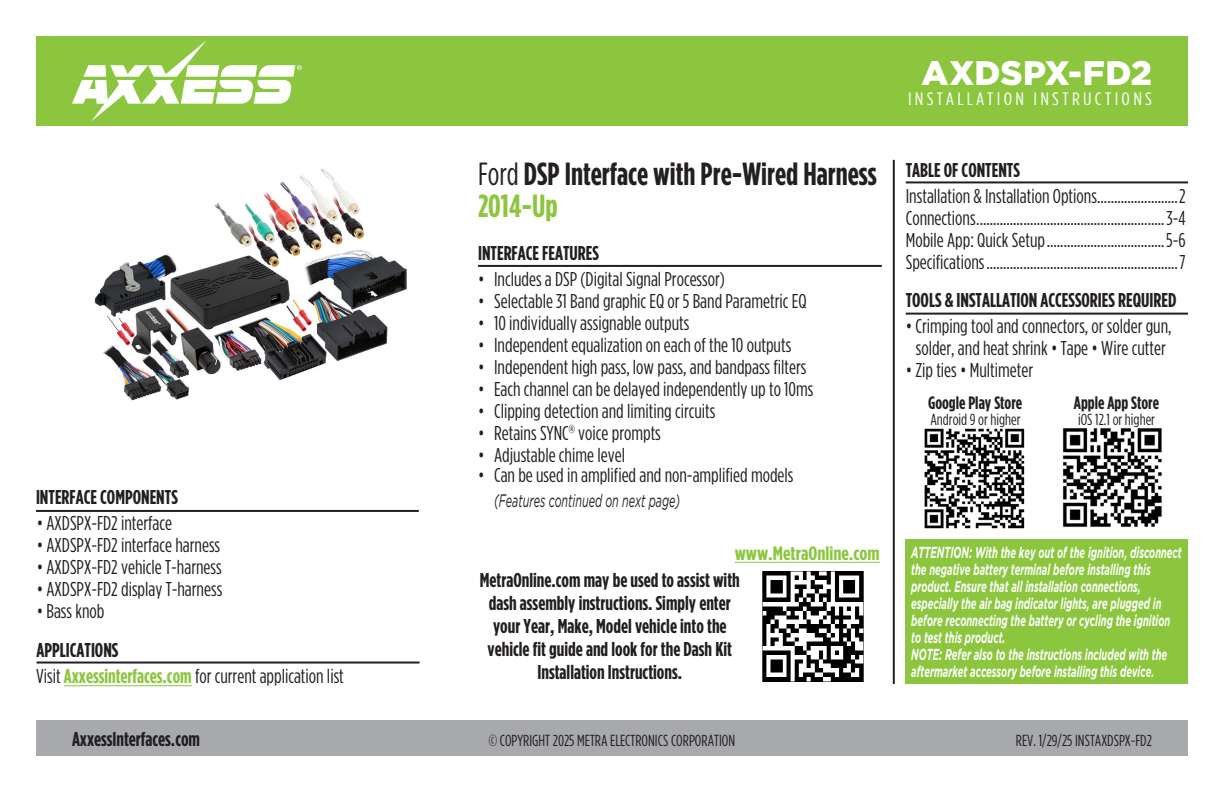
<style>
.page{position:relative;width:1224px;height:792px;background:#fff}
.page>*{position:absolute;margin:0;border:0;box-sizing:border-box;transform-origin:0 0}
.t1{font:900 34px "Gotham";color:#fff}
.t2{font:700 32px/32px "Gotham Condensed";color:#231f20}
.t3{font:20px/22px "Gotham Condensed";color:#231f20;text-align:justify}
.t4{font:700 20px/23px "Gotham Condensed";color:#231f20;text-align:center}
.t5{font:700 19.2px "Gotham Condensed";color:#8bc63e;scale:1.1 1}
.t6{font:italic 18px "Gotham";color:#231f20;scale:.6 1}
.t7{font:700 18px "Gotham Condensed";color:#231f20}
.t8{font:18px "Gotham Condensed";letter-spacing:.16em;color:#fff;scale:1.14 1}
.t9{font:16px "Gotham Condensed";color:#231f20}
.t10{font:italic 700 15.6px/17px "Gotham";color:#fff;scale:.6 1}
.s1{font-weight:700}
.s2{font-weight:700;color:#8bc63e}
.s3{font-weight:400}
.s4{color:#8bc63e}
.s5{font-size:16px}
</style>
<div class="page">
<div style="left:36px;top:720px;width:1152px;height:36px;background:#a8a9ad"></div>
<hr style="left:893px;top:160px;width:2px;height:524px;background:#231f20">
<div style="left:36px;top:36px;width:1152px;height:90px;background:#8bc63e"></div>
<svg style="left:72px;top:40px;width:230px;height:82px"></svg>
<hr style="left:478px;top:265px;width:404px;height:2px;background:#231f20">
<hr style="left:36px;top:510px;width:383px;height:2px;background:#231f20">
<hr style="left:906px;top:181px;width:282px;height:2px;background:#231f20">
<hr style="left:37px;top:662px;width:383px;height:2px;background:#231f20">
<hr style="left:64px;top:685px;width:128px;height:1px;background:#8bc63e">
<img style="left:762px;top:571px;width:102px;height:111px">
<hr style="left:735px;top:562px;width:145px;height:1px;background:#8bc63e">
<hr style="left:906px;top:313px;width:282px;height:2px;background:#231f20">
<div style="left:906px;top:539px;width:282px;height:144px;background:#8bc63e"></div>
<img style="left:924px;top:428px;width:101px;height:101px">
<img style="left:1062px;top:428px;width:100px;height:99px">
<img style="left:94px;top:168px;width:313px;height:233px">
<p class="t4" style="left:36px;top:485px;width:143px">INTERFACE COMPONENTS</p>
<p class="t3" style="left:37px;top:512px;width:137px">• AXDSPX-FD2 interface</p>
<p class="t3" style="left:37px;top:534px;width:185px">• AXDSPX-FD2 interface harness</p>
<p class="t3" style="left:37px;top:556px;width:187px">• AXDSPX-FD2 vehicle T-harness</p>
<p class="t3" style="left:37px;top:578px;width:187px">• AXDSPX-FD2 display T-harness</p>
<p class="t3" style="left:37px;top:600px;width:69px">• Bass knob</p>
<p class="t3" style="left:36px;top:637px;width:309px;line-height:26.2px"><span class="s1">APPLICATIONS<br></span>Visit <span class="s2">Axxessinterfaces.com</span> for current application list</p>
<h2 class="t2" style="left:478px;top:157px;width:400px"><span class="s3">Ford</span> DSP Interface with Pre-Wired Harness<br><span class="s4">2014-Up</span></h2>
<p class="t4" style="left:478px;top:241px;width:122px">INTERFACE FEATURES</p>
<p class="t3" style="left:478px;top:267px;width:248px">• Includes a DSP (Digital Signal Processor)</p>
<p class="t3" style="left:478px;top:289px;width:330px">• Selectable 31 Band graphic EQ or 5 Band Parametric EQ</p>
<p class="t3" style="left:478px;top:311px;width:213px">• 10 individually assignable outputs</p>
<p class="t3" style="left:478px;top:333px;width:315px">• Independent equalization on each of the 10 outputs</p>
<p class="t3" style="left:478px;top:355px;width:330px">• Independent high pass, low pass, and bandpass filters</p>
<p class="t3" style="left:478px;top:377px;width:337px">• Each channel can be delayed independently up to 10ms</p>
<p class="t3" style="left:478px;top:399px;width:239px">• Clipping detection and limiting circuits</p>
<p class="t3" style="left:478px;top:421px;width:184px">• Retains SYNC<sup>®</sup> voice prompts</p>
<p class="t3" style="left:478px;top:443px;width:148px">• Adjustable chime level</p>
<p class="t3" style="left:478px;top:463px;width:317px">• Can be used in amplified and non-amplified models</p>
<p class="t6" style="left:494px;top:491px;width:312px">(Features continued on next page)</p>
<p class="t5" style="left:735px;top:542px;width:133px">www.MetraOnline.com</p>
<p class="t4" style="left:480px;top:568px;width:262px">MetraOnline.com may be used to assist with dash assembly instructions. Simply enter your Year, Make, Model vehicle into the vehicle fit guide and look for the Dash Kit Installation Instructions.</p>
<h1 class="t1" style="left:922px;top:53px;width:232px">AXDSPX-FD2</h1>
<p class="t8" style="left:908px;top:89px;width:215px">INSTALLATION INSTRUCTIONS</p>
<p class="t4" style="left:906px;top:158px;width:116px">TABLE OF CONTENTS</p>
<p class="t3" style="left:906px;top:184px;width:282px">Installation &amp; Installation Options........................2<br>Connections........................................................3-4<br>Mobile App: Quick Setup...................................5-6<br>Specifications.........................................................7</p>
<p class="t4" style="left:906px;top:288px;width:272px">TOOLS &amp; INSTALLATION ACCESSORIES REQUIRED</p>
<p class="t3" style="left:906px;top:315px;width:267px;text-align:center">• Crimping tool and connectors, or solder gun, solder, and heat shrink • Tape • Wire cutter</p>
<p class="t3" style="left:906px;top:359px;width:129px">• Zip ties • Multimeter</p>
<p class="t7" style="left:928px;top:392px;width:96px">Google Play Store</p>
<p class="t7" style="left:1074px;top:392px;width:87px">Apple App Store</p>
<p class="t9" style="left:1078px;top:411px;width:78px">iOS 12.1 or higher</p>
<p class="t9" style="left:930px;top:411px;width:92px">Android 9 or higher</p>
<p class="t10" style="left:911px;top:544px;width:452px"><span class="s5">ATTENTION:</span> With the key out of the ignition, disconnect the negative battery terminal before installing this product. Ensure that all installation connections, especially the air bag indicator lights, are plugged in before reconnecting the battery or cycling the ignition to test this product.<br><span class="s5">NOTE:</span> Refer also to the instructions included with the aftermarket accessory before installing this device.</p>
<p class="t4" style="left:72px;top:727px;width:130px">AxxessInterfaces.com</p>
<p class="t9" style="left:489px;top:732px;width:248px">© COPYRIGHT 2025 METRA ELECTRONICS CORPORATION</p>
<p class="t9" style="left:1016px;top:732px;width:138px">REV. 1/29/25 INSTAXDSPX-FD2</p>
</div>
